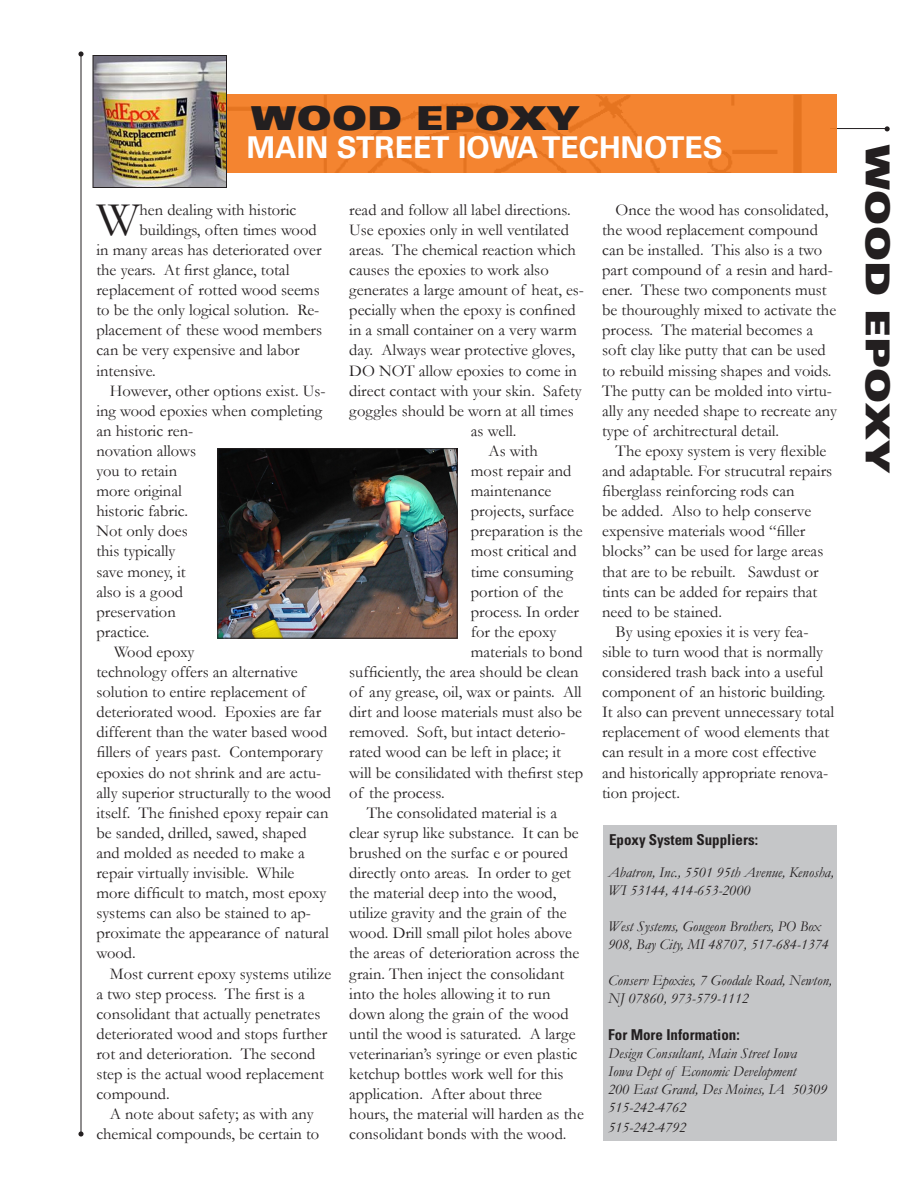
<style>
.page{position:relative;width:918px;height:1188px;background:#fff}
.page>*{position:absolute;margin:0;border:0;box-sizing:border-box;transform-origin:0 0}
.t1{font:48.75px "Garamond";color:#231f20}
.t2{font:900 expanded 33px "Univers";color:#231f20}
.t3{font:700 30px "Univers";color:#fff}
.t4{font:16.5px/20.1px "Garamond";color:#231f20}
.t5{font:italic 15px/18px "Garamond";color:#231f20}
.t6{font:700 condensed 15px "Univers";color:#231f20}
</style>
<div class="page">
<hr style="left:751px;top:128px;width:137px;height:1px;background:#231f20">
<svg style="left:227px;top:94px;width:610px;height:79px;background:#f2822e"></svg>
<hr style="left:81px;top:54px;width:1px;height:1080px;background:#231f20">
<svg style="left:885px;top:126px;width:5px;height:5px"></svg>
<img style="left:220px;top:450px;width:235px;height:186px">
<div style="left:218px;top:448px;width:239px;height:190px;border:1px solid #231f20"></div>
<div style="left:603px;top:825px;width:234px;height:315px;background:#c5c6c8"></div>
<svg style="left:78px;top:51px;width:6px;height:6px"></svg>
<svg style="left:78px;top:1131px;width:6px;height:6px"></svg>
<img style="left:95px;top:57px;width:130px;height:129px">
<div style="left:93px;top:55px;width:134px;height:133px;border:1px solid #231f20"></div>
<p class="t2" style="left:250px;top:99px;width:331px">WOOD EPOXY</p>
<p class="t3" style="left:247px;top:129px;width:475px">MAIN STREET IOWA TECHNOTES</p>
<p class="t1" style="left:96px;top:187px;width:45px">W</p>
<p class="t4" style="left:140px;top:199px;width:158px">hen dealing with historic</p>
<p class="t4" style="left:140px;top:219px;width:179px">buildings, often times wood</p>
<p class="t4" style="left:96px;top:239px;width:227px">in many areas has deteriorated over</p>
<p class="t4" style="left:96px;top:259px;width:195px">the years. At first glance, total</p>
<p class="t4" style="left:96px;top:280px;width:225px">replacement of rotted wood seems</p>
<p class="t4" style="left:96px;top:300px;width:224px">to be the only logical solution. Re-</p>
<p class="t4" style="left:96px;top:320px;width:227px">placement of these wood members</p>
<p class="t4" style="left:96px;top:340px;width:205px">can be very expensive and labor</p>
<p class="t4" style="left:96px;top:360px;width:61px">intensive.</p>
<p class="t4" style="left:96px;top:380px;width:231px;text-indent:14px">However, other options exist. Us&shy;ing wood epoxies when completing an historic ren-<br>novation allows<br>you to retain<br>more original<br>historic fabric.<br>Not only does<br>this typically<br>save money, it<br>also is a good<br>preservation<br>practice.</p>
<p class="t4" style="left:96px;top:641px;width:236px;text-indent:18px">Wood epoxy<br>technology offers an alternative solution to entire replacement of deteriorated wood. Epoxies are far different than the water based wood fillers of years past. Contemporary epoxies do not shrink and are actu&shy;ally superior structurally to the wood itself. The finished epoxy repair can be sanded, drilled, sawed, shaped and molded as needed to make a repair virtually invisible. While more difficult to match, most epoxy systems can also be stained to ap&shy;proximate the appearance of natural wood.</p>
<p class="t4" style="left:96px;top:963px;width:236px;text-indent:14px">Most current epoxy systems utilize a two step process. The first is a consolidant that actually penetrates deteriorated wood and stops further rot and deterioration. The second step is the actual wood replacement compound.</p>
<p class="t4" style="left:96px;top:1104px;width:224px;text-align:center">A note about safety; as with any chemical compounds, be certain to</p>
<p class="t4" style="left:349px;top:199px;width:223px">read and follow all label directions.</p>
<p class="t4" style="left:349px;top:219px;width:221px">Use epoxies only in well ventilated</p>
<p class="t4" style="left:349px;top:239px;width:228px">areas. The chemical reaction which</p>
<p class="t4" style="left:349px;top:259px;width:201px">causes the epoxies to work also</p>
<p class="t4" style="left:349px;top:280px;width:236px">generates a large amount of heat, es-</p>
<p class="t4" style="left:349px;top:300px;width:228px">pecially when the epoxy is confined</p>
<p class="t4" style="left:349px;top:320px;width:229px">in a small container on a very warm</p>
<p class="t4" style="left:349px;top:340px;width:227px">day. Always wear protective gloves,</p>
<p class="t4" style="left:349px;top:360px;width:229px">DO NOT allow epoxies to come in</p>
<p class="t4" style="left:349px;top:380px;width:234px">direct contact with your skin. Safety</p>
<p class="t4" style="left:349px;top:400px;width:226px">goggles should be worn at all times</p>
<p class="t4" style="left:471px;top:420px;width:47px">as well.</p>
<p class="t4" style="left:489px;top:440px;width:51px">As with</p>
<p class="t4" style="left:471px;top:460px;width:102px">most repair and</p>
<p class="t4" style="left:471px;top:481px;width:82px">maintenance</p>
<p class="t4" style="left:471px;top:501px;width:105px">projects, surface</p>
<p class="t4" style="left:471px;top:521px;width:113px">preparation is the</p>
<p class="t4" style="left:471px;top:541px;width:107px">most critical and</p>
<p class="t4" style="left:471px;top:561px;width:104px">time consuming</p>
<p class="t4" style="left:471px;top:581px;width:94px">portion of the</p>
<p class="t4" style="left:471px;top:601px;width:110px">process. In order</p>
<p class="t4" style="left:471px;top:621px;width:87px">for the epoxy</p>
<p class="t4" style="left:471px;top:641px;width:113px">materials to bond</p>
<p class="t4" style="left:349px;top:661px;width:231px">sufficiently, the area should be clean</p>
<p class="t4" style="left:349px;top:682px;width:234px">of any grease, oil, wax or paints. All</p>
<p class="t4" style="left:349px;top:702px;width:234px">dirt and loose materials must also be</p>
<p class="t4" style="left:349px;top:722px;width:218px">removed. Soft, but intact deterio-</p>
<p class="t4" style="left:349px;top:742px;width:213px">rated wood can be left in place; it</p>
<p class="t4" style="left:349px;top:762px;width:235px">will be consilidated with thefirst step</p>
<p class="t4" style="left:349px;top:782px;width:97px">of the process.</p>
<p class="t4" style="left:349px;top:802px;width:236px;text-indent:18px">The consolidated material is a clear syrup like substance. It can be brushed on the surfac e or poured directly onto areas. In order to get the material deep into the wood, utilize gravity and the grain of the wood. Drill small pilot holes above the areas of deterioration across the grain. Then inject the consolidant into the holes allowing it to run down along the grain of the wood until the wood is saturated. A large veterinarian’s syringe or even plastic ketchup bottles work well for this application. After about three hours, the material will harden as the consolidant bonds with the wood.</p>
<p class="t4" style="left:602px;top:199px;width:236px;text-indent:14px">Once the wood has consolidated, the wood replacement compound can be installed. This also is a two part compound of a resin and hard&shy;ener. These two components must be thouroughly mixed to activate the process. The material becomes a soft clay like putty that can be used to rebuild missing shapes and voids.<br>The putty can be molded into virtu&shy;ally any needed shape to recreate any type of architrectural detail.</p>
<p class="t4" style="left:602px;top:440px;width:232px;text-indent:14px">The epoxy system is very flexible and adaptable. For strucutral repairs fiberglass reinforcing rods can<br>be added. Also to help conserve expensive materials wood “filler blocks” can be used for large areas that are to be rebuilt. Sawdust or tints can be added for repairs that need to be stained.</p>
<p class="t4" style="left:602px;top:621px;width:234px;text-indent:14px">By using epoxies it is very fea&shy;sible to turn wood that is normally considered trash back into a useful component of an historic building.<br>It also can prevent unnecessary total replacement of wood elements that can result in a more cost effective and historically appropriate renova&shy;tion project.</p>
<p class="t6" style="left:609px;top:830px;width:151px">Epoxy System Suppliers:</p>
<p class="t5" style="left:608px;top:863px;width:227px">Abatron, Inc., 5501 95th Avenue, Kenosha,<br>WI 53144, 414-653-2000</p>
<p class="t5" style="left:608px;top:917px;width:222px">West Systems, Gougeon Brothers, PO Box<br>908, Bay City, MI 48707, 517-684-1374</p>
<p class="t5" style="left:608px;top:971px;width:225px">Conserv Epoxies, 7 Goodale Road, Newton,<br>NJ 07860, 973-579-1112</p>
<p class="t6" style="left:608px;top:1026px;width:133px">For More Information:</p>
<p class="t5" style="left:608px;top:1044px;width:190px">Design Consultant, Main Street Iowa</p>
<p class="t5" style="left:608px;top:1062px;width:190px">Iowa Dept of Economic Development</p>
<p class="t5" style="left:608px;top:1080px;width:221px">200 East Grand, Des Moines, IA 50309<br>515-242-4762</p>
<p class="t5" style="left:608px;top:1118px;width:80px">515-242-4792</p>
<p class="t2" style="left:897px;top:144px;width:331px;rotate:90deg">WOOD EPOXY</p>
</div>
